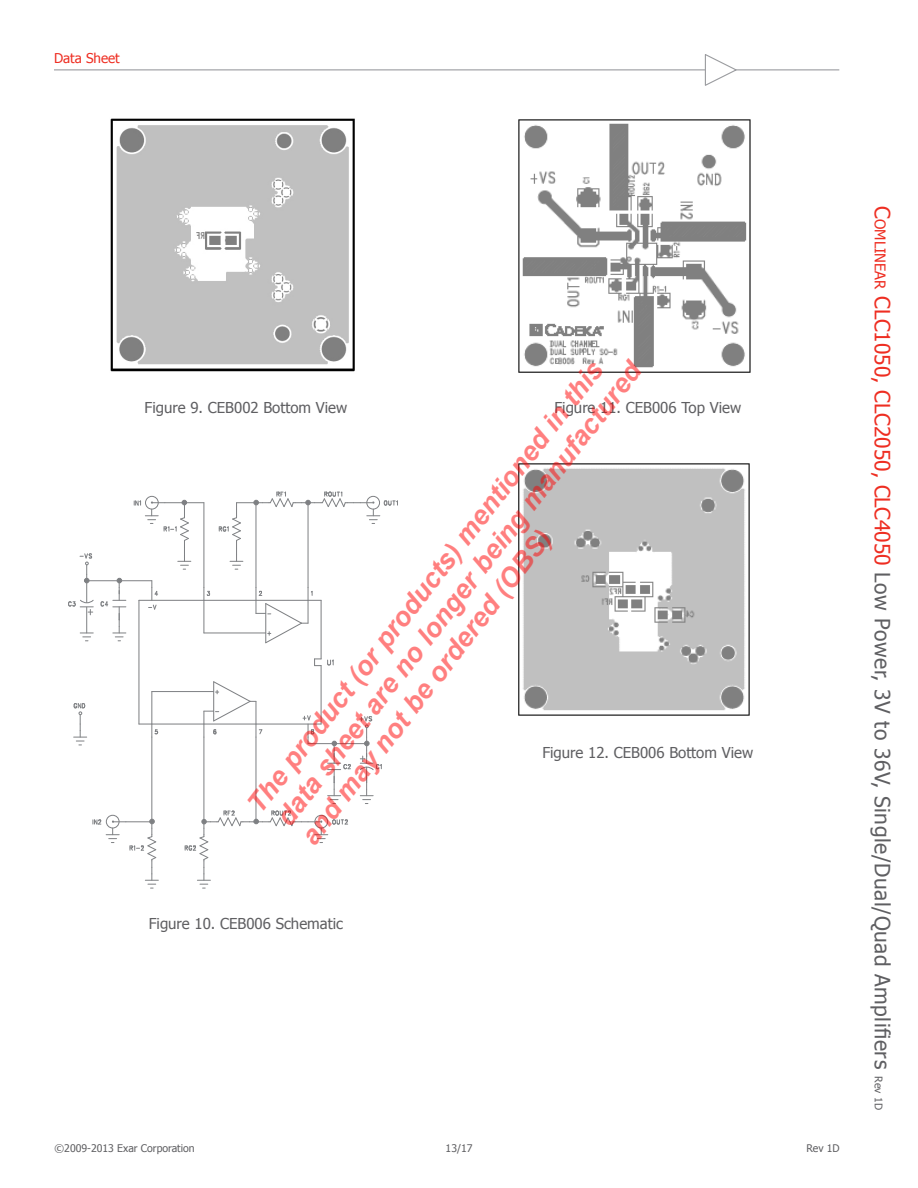
<style>
.page{position:relative;width:918px;height:1188px;background:#fff}
.page>*{position:absolute;margin:0;border:0;box-sizing:border-box;transform-origin:0 0}
.t1{font:italic 700 27px/31.2px "Arial";color:rgb(255 0 0/.5)}
.t2{font:21px "Tahoma";letter-spacing:.025em;color:#5f5f62}
.t3{font:15px "Tahoma";color:#5f5f62}
.t4{font:13.5px "Tahoma";color:#ee2e22}
.t5{font:10.5px "Tahoma";color:#5f5f62}
.s1{color:#ee2e22}
.s2{font-size:14.7px;color:#ee2e22}
.s3{font-size:10.5px}
</style>
<div class="page">
<img style="left:110px;top:118px;width:245px;height:254px">
<div style="left:145px;top:496px;width:14px;height:13px;border:1px solid #7e8083;border-radius:50%"></div>
<hr style="left:139px;top:600px;width:182px;height:1px;background:#7e8083">
<hr style="left:138px;top:600px;width:1px;height:124px;background:#7e8083">
<hr style="left:139px;top:724px;width:182px;height:1px;background:#7e8083">
<hr style="left:321px;top:666px;width:1px;height:58px;background:#7e8083">
<svg style="left:314px;top:658px;width:7px;height:8px"></svg>
<hr style="left:321px;top:600px;width:1px;height:59px;background:#7e8083">
<hr style="left:204px;top:600px;width:1px;height:33px;background:#7e8083">
<hr style="left:204px;top:633px;width:62px;height:1px;background:#7e8083">
<hr style="left:152px;top:692px;width:1px;height:32px;background:#7e8083">
<hr style="left:152px;top:691px;width:62px;height:1px;background:#7e8083">
<svg style="left:256px;top:587px;width:57px;height:57px"></svg>
<svg style="left:204px;top:587px;width:6px;height:13px"></svg>
<svg style="left:152px;top:724px;width:6px;height:13px"></svg>
<svg style="left:204px;top:681px;width:59px;height:56px"></svg>
<svg style="left:327px;top:659px;width:7px;height:7px"></svg>
<div style="left:106px;top:815px;width:13px;height:13px;border:1px solid #7e8083;border-radius:50%"></div>
<svg style="left:74px;top:703px;width:13px;height:43px"></svg>
<hr style="left:87px;top:580px;width:32px;height:1px;background:#7e8083">
<svg style="left:149px;top:581px;width:9px;height:29px"></svg>
<hr style="left:119px;top:580px;width:33px;height:1px;background:#7e8083">
<hr style="left:256px;top:503px;width:1px;height:84px;background:#7e8083">
<hr style="left:308px;top:503px;width:1px;height:84px;background:#7e8083">
<hr style="left:204px;top:503px;width:1px;height:84px;background:#7e8083">
<hr style="left:334px;top:743px;width:33px;height:1px;background:#7e8083">
<hr style="left:204px;top:737px;width:1px;height:85px;background:#7e8083">
<hr style="left:256px;top:737px;width:1px;height:85px;background:#7e8083">
<hr style="left:152px;top:737px;width:1px;height:85px;background:#7e8083">
<svg style="left:359px;top:716px;width:23px;height:88px"></svg>
<svg style="left:68px;top:553px;width:26px;height:88px"></svg>
<svg style="left:101px;top:578px;width:25px;height:63px"></svg>
<svg style="left:219px;top:491px;width:179px;height:79px"></svg>
<svg style="left:134px;top:500px;width:70px;height:70px"></svg>
<svg style="left:303px;top:715px;width:48px;height:89px"></svg>
<svg style="left:185px;top:811px;width:163px;height:78px"></svg>
<svg style="left:93px;top:819px;width:65px;height:70px"></svg>
<img style="left:518px;top:119px;width:233px;height:254px">
<img style="left:518px;top:463px;width:232px;height:253px">
<hr style="left:54px;top:69px;width:785px;height:1px;background:#9b9ca0">
<svg style="left:704px;top:54px;width:34px;height:32px"></svg>
<p class="t4" style="left:54px;top:49px;width:67px">Data Sheet</p>
<p class="t1" style="left:240px;top:799px;width:587px;rotate:-52deg">The product (or products) mentioned in this data sheet are no longer being manufactured and may not be ordered (OBS)</p>
<p class="t3" style="left:145px;top:398px;width:204px">Figure 9. CEB002 Bottom View</p>
<p class="t3" style="left:554px;top:398px;width:188px">Figure 11. CEB006 Top View</p>
<p class="t3" style="left:542px;top:742px;width:212px">Figure 12. CEB006 Bottom View</p>
<p class="t3" style="left:149px;top:913px;width:196px">Figure 10. CEB006 Schematic</p>
<p class="t5" style="left:55px;top:1141px;width:142px">©2009-2013 Exar Corporation</p>
<p class="t5" style="left:446px;top:1141px;width:28px">13/17</p>
<p class="t5" style="left:806px;top:1141px;width:35px">Rev 1D</p>
<p class="t2" style="left:897px;top:206px;width:906px;rotate:90deg"><span class="s1">C</span><span class="s2">omlinear</span> <span class="s1">CLC1050, CLC2050, CLC4050</span> Low Power, 3V to 36V, Single/Dual/Quad Amplifiers <span class="s3">Rev 1D</span></p>
</div>
